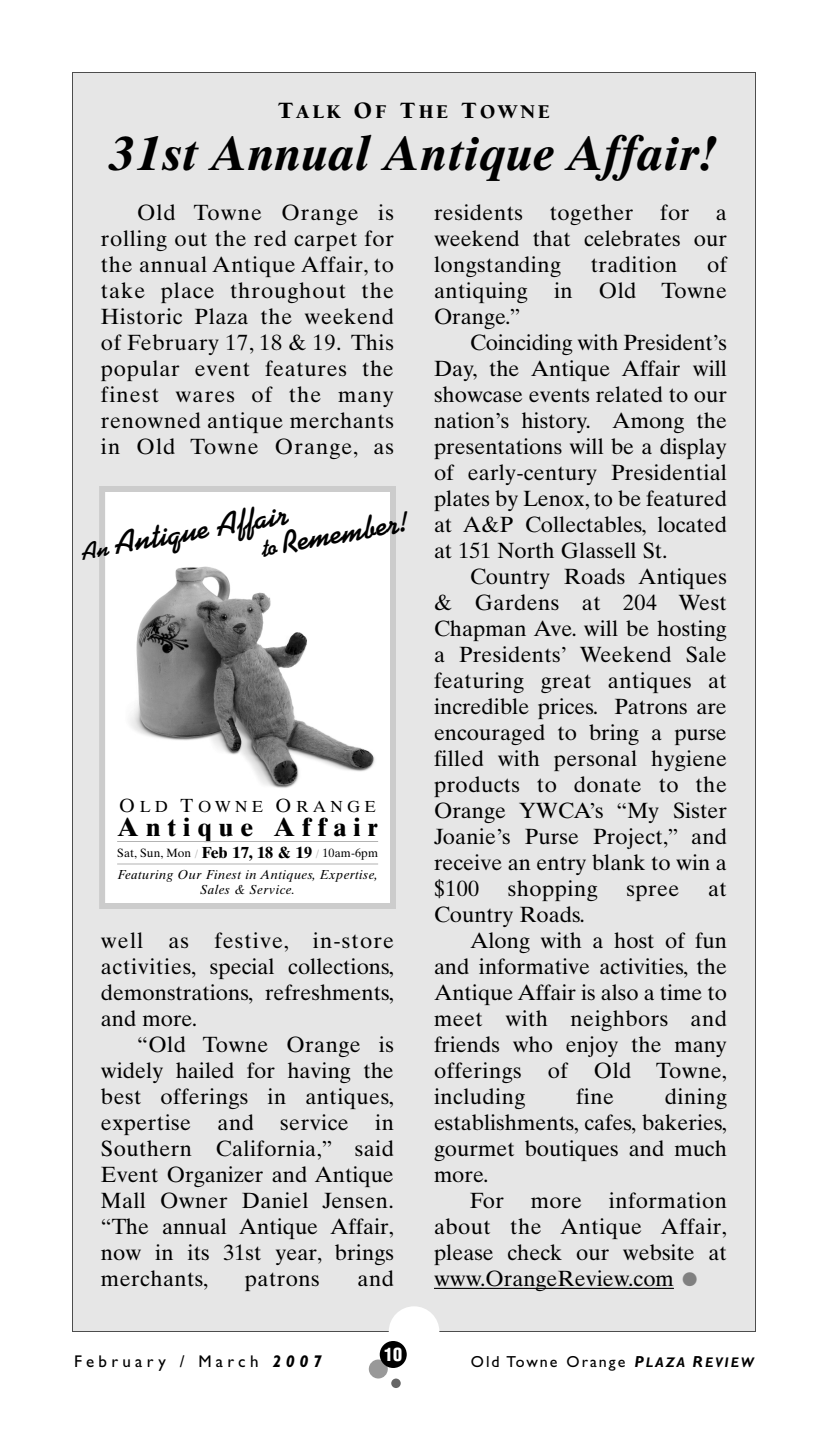
<style>
.page{position:relative;width:828px;height:1440px;background:#fff}
.page>*{position:absolute;margin:0;border:0;box-sizing:border-box;transform-origin:0 0}
.t1{font:italic 700 48px "Times Ten";color:#000}
.t2{font:700 32px/28px "Kaufmann";color:#000}
.t3{font:700 26px "Times Ten";letter-spacing:.27em;color:#000}
.t4{font:22px/26px "Times Ten";color:#000;text-align:justify}
.t5{font:22px "Times Ten";letter-spacing:.02em;color:#000}
.t6{font:900 20px "Berkeley";letter-spacing:.14em;color:#000}
.t7{font:900 condensed 18px "Helvetica";color:#fff}
.t8{font:17px "Gill Sans";letter-spacing:.255em;color:#000}
.t9{font:16px "Gill Sans";letter-spacing:.125em;color:#000}
.t10{font:16px "Times Ten";letter-spacing:.26em;color:#000}
.t11{font:italic 13px/15px "Times Ten";letter-spacing:.03em;color:#000;text-align:center}
.t12{font:12px "Times Ten";letter-spacing:.01em;color:#000}
.s1{font-size:24px}
.s2{font-size:19px}
.s3{color:#b3b3b3}
.s4{font-weight:700;font-size:16px}
.s5{font-size:40px;color:#808080}
.s6{font-weight:700;font-style:italic}
.s7{font-weight:700;font-style:italic;font-size:14px}
</style>
<div class="page">
<div style="left:73px;top:73px;width:682px;height:1258px;background:#e6e6e6"></div>
<div style="left:105px;top:492px;width:285px;height:411px;background:#fff"></div>
<img style="left:130px;top:566px;width:245px;height:222px">
<div style="left:99px;top:486px;width:297px;height:423px;border:6px solid #ccc"></div>
<hr style="left:434px;top:1288px;width:48px;height:1px;background:#000">
<hr style="left:480px;top:1288px;width:150px;height:1px;background:#000">
<hr style="left:628px;top:1288px;width:46px;height:1px;background:#000">
<hr style="left:117px;top:841px;width:261px;height:1px;background:#b3b3b3">
<hr style="left:117px;top:864px;width:261px;height:1px;background:#b3b3b3">
<div style="left:391px;top:1379px;width:10px;height:9px;background:#666;border-radius:50%"></div>
<div style="left:369px;top:1360px;width:19px;height:19px;background:#999;border-radius:50%"></div>
<div style="left:389px;top:1306px;width:50px;height:51px;background:#fff;border-radius:50%"></div>
<div style="left:380px;top:1341px;width:27px;height:27px;background:#000;border-radius:50%"></div>
<p class="t6" style="left:278px;top:104px;width:273px"><span class="s1">T</span>ALK <span class="s1">O</span>F <span class="s1">T</span>HE <span class="s1">T</span>OWNE</p>
<h1 class="t1" style="left:109px;top:136px;width:611px">31st Annual Antique Affair!</h1>
<p class="t4" style="left:101px;top:202px;width:295px;text-indent:36px">Old Towne Orange is rolling out the red carpet for the annual Antique Affair, to take place throughout the Historic Plaza the weekend of February 17, 18 &amp; 19. This popular event features the finest wares of the many renowned antique merchants in Old Towne Orange, as</p>
<p class="t4" style="left:434px;top:202px;width:294px">residents together for a weekend that celebrates our longstanding</p>
<p class="t5" style="left:591px;top:256px;width:88px">tradition</p>
<p class="t4" style="left:434px;top:254px;width:295px;text-indent:273px">of antiquing in Old Towne Orange.”</p>
<p class="t4" style="left:434px;top:332px;width:295px;text-indent:36px">Coinciding with President’s Day, the Antique Affair will showcase events related to our nation’s history. Among the presentations will be a display of early-century Presidential plates by Lenox, to be featured at A&amp;P Collectables, located at 151 North Glassell St.</p>
<p class="t4" style="left:434px;top:566px;width:295px;text-indent:36px">Country Roads Antiques &amp; Gardens at 204 West Chapman Ave. will be hosting a Presidents’ Weekend Sale featuring great antiques at incredible prices. Patrons are encouraged to bring a purse filled with personal hygiene products to donate to the Orange YWCA’s “My Sister Joanie’s Purse Project,” and receive an entry blank to win a $100</p>
<h2 class="t2" style="left:255px;top:508px;width:149px;text-indent:-178px;rotate:-10deg"><span class="s1">An</span> Antique Affair<br><span class="s1">to</span> Remember!</h2>
<p class="t10" style="left:119px;top:801px;width:258px"><span class="s2">O</span>LD <span class="s2">T</span>OWNE <span class="s2">O</span>RANGE</p>
<p class="t3" style="left:117px;top:818px;width:262px">Antique Affair</p>
<p class="t12" style="left:117px;top:849px;width:262px">Sat, Sun, Mon <span class="s3">/</span> <span class="s4">Feb 17, 18 &amp; 19</span> <span class="s3">/</span> 10am-6pm</p>
<p class="t11" style="left:117px;top:869px;width:262px">Featuring Our Finest in Antiques, Expertise,<br>Sales &amp; Service.</p>
<p class="t5" style="left:508px;top:880px;width:91px">shopping</p>
<p class="t4" style="left:626px;top:878px;width:55px">spree</p>
<p class="t4" style="left:708px;top:878px;width:20px">at</p>
<p class="t4" style="left:434px;top:904px;width:152px">Country Roads.</p>
<p class="t4" style="left:470px;top:930px;width:258px">Along with a host of fun</p>
<p class="t4" style="left:434px;top:956px;width:295px">and informative activities, the</p>
<p class="t4" style="left:434px;top:982px;width:295px">Antique Affair is also a time to</p>
<p class="t5" style="left:434px;top:1010px;width:294px">meet with neighbors and</p>
<p class="t4" style="left:434px;top:1034px;width:294px">friends who enjoy the many</p>
<p class="t5" style="left:434px;top:1062px;width:295px">offerings of Old Towne,</p>
<p class="t5" style="left:434px;top:1088px;width:93px">including</p>
<p class="t4" style="left:576px;top:1086px;width:39px">fine</p>
<p class="t4" style="left:101px;top:930px;width:295px">well as festive, in-store activities, special collections, demonstrations, refreshments, and more.</p>
<p class="t4" style="left:101px;top:1034px;width:295px;text-indent:36px">“Old Towne Orange is widely hailed for having the best offerings in antiques, expertise and service in Southern California,” said Event Organizer and Antique Mall Owner Daniel Jensen. “The annual Antique Affair, now in its 31st year, brings merchants,</p>
<p class="t4" style="left:434px;top:1086px;width:295px;text-indent:231px">dining establishments, cafes, bakeries, gourmet boutiques and much more.</p>
<p class="t4" style="left:434px;top:1190px;width:295px;text-indent:36px">For more information about the Antique Affair, please check our website at www.OrangeReview.com <span class="s5">•</span></p>
<p class="t5" style="left:245px;top:1270px;width:76px">patrons</p>
<p class="t4" style="left:358px;top:1268px;width:38px">and</p>
<p class="t8" style="left:74px;top:1355px;width:250px">February / March <span class="s6">2007</span></p>
<p class="t7" style="left:384px;top:1347px;width:19px">10</p>
<p class="t9" style="left:471px;top:1356px;width:285px">Old Towne Orange <span class="s6">P</span><span class="s7">LAZA</span> <span class="s6">R</span><span class="s7">EVIEW</span></p>
</div>
